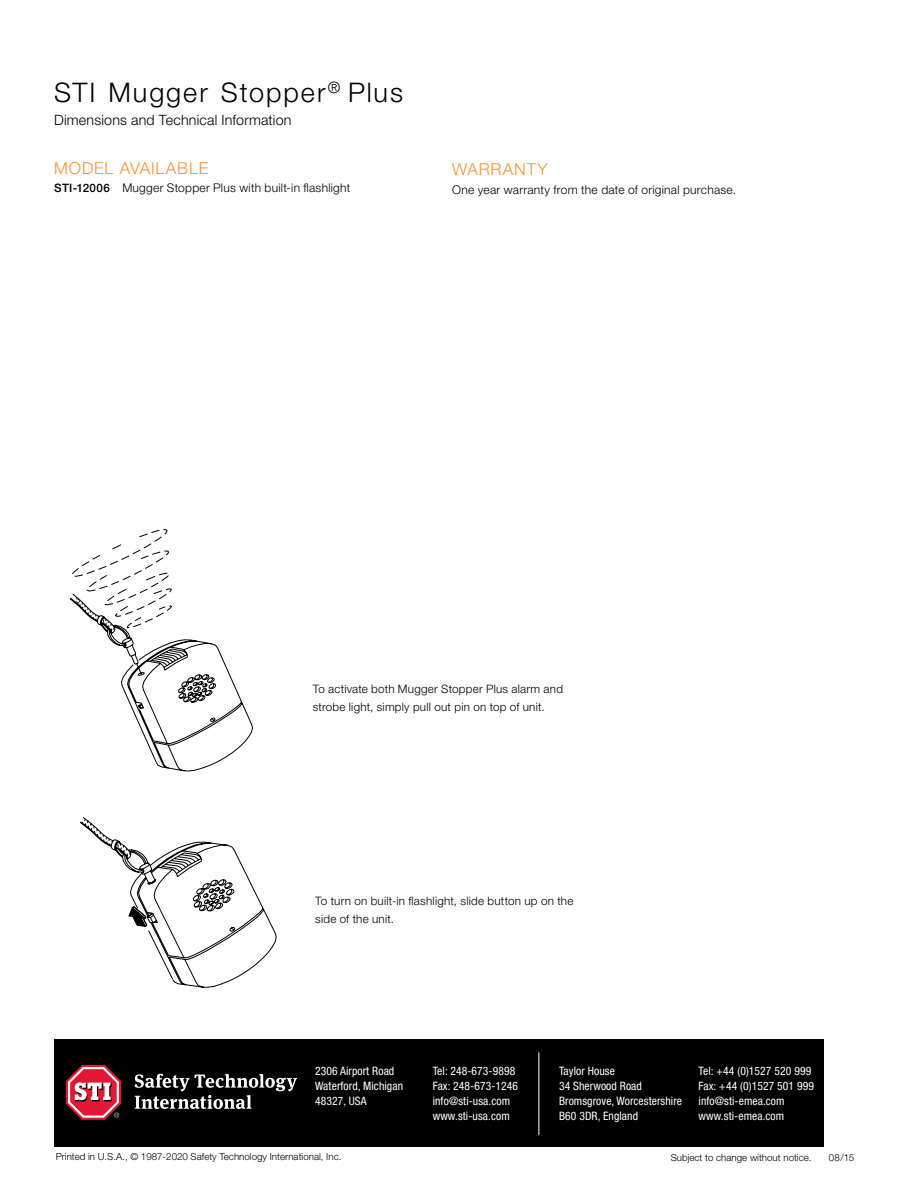
<style>
.page{position:relative;width:918px;height:1188px;background:#fff}
.page>*{position:absolute;margin:0;border:0;box-sizing:border-box;transform-origin:0 0}
.t1{font:300 27px "Helvetica Neue";letter-spacing:.07em;color:#000}
.t2{font:300 16.5px "Helvetica Neue";letter-spacing:.065em;color:#f79239}
.t3{font:300 14.25px "Helvetica Neue";letter-spacing:.015em;color:#000}
.t4{font:300 12px "Helvetica Neue";letter-spacing:.02em;color:#000}
.t5{font:condensed 11.7px/15px "Helvetica Neue";letter-spacing:.01em;color:#fff}
.t6{font:300 11.7px/18px "Helvetica Neue";letter-spacing:.02em;color:#000}
.t7{font:300 9.75px "Helvetica Neue";color:#000}
.s1{font-weight:500;font-size:11.7px}
</style>
<div class="page">
<div style="left:54px;top:1040px;width:770px;height:108px;background:#000"></div>
<hr style="left:538px;top:1052px;width:1px;height:83px;background:#fff">
<svg style="left:135px;top:1074px;width:162px;height:35px"></svg>
<svg style="left:66px;top:1065px;width:55px;height:55px"></svg>
<svg style="left:70px;top:570px;width:183px;height:201px"></svg>
<svg style="left:75px;top:529px;width:178px;height:103px"></svg>
<svg style="left:80px;top:817px;width:197px;height:171px"></svg>
<h1 class="t1" style="left:54px;top:76px;width:351px">STI Mugger Stopper<sup>®</sup> Plus</h1>
<p class="t3" style="left:54px;top:112px;width:239px">Dimensions and Technical Information</p>
<h2 class="t2" style="left:54px;top:158px;width:14px">mode</h2>
<h2 class="t2" style="left:105px;top:158px;width:25px">l avai</h2>
<h2 class="t2" style="left:156px;top:158px;width:53px">lab le</h2>
<p class="t4" style="left:54px;top:181px;width:298px"><span class="s1">STI-12006</span> Mugger Stopper Plus with built-in flashlight</p>
<h2 class="t2" style="left:452px;top:159px;width:63px">warranty</h2>
<p class="t4" style="left:452px;top:182px;width:285px">One year warranty from the date of original purchase.</p>
<p class="t6" style="left:313px;top:680px;width:252px">To activate both Mugger Stopper Plus alarm and strobe light, simply pull out pin on top of unit.</p>
<p class="t6" style="left:315px;top:892px;width:260px">To turn on built-in flashlight, slide button up on the side of the unit.</p>
<p class="t5" style="left:315px;top:1063px;width:90px">2306 Airport Road<br>Waterford, Michigan<br>48327, USA</p>
<p class="t5" style="left:433px;top:1063px;width:87px">Tel: 248-673-9898<br>Fax: 248-673-1246 info@sti-usa.com www.sti-usa.com</p>
<p class="t5" style="left:559px;top:1063px;width:125px">Taylor House<br>34 Sherwood Road<br>Bromsgrove, Worcestershire<br>B60 3DR, England</p>
<p class="t5" style="left:699px;top:1063px;width:117px">Tel: +44 (0)1527 520 999<br>Fax: +44 (0)1527 501 999 info@sti-emea.com www.sti-emea.com</p>
<p class="t7" style="left:671px;top:1151px;width:142px">Subject to change without notice.</p>
<p class="t7" style="left:829px;top:1151px;width:27px">08/15</p>
<p class="t7" style="left:56px;top:1150px;width:287px">Printed in U.S.A., © 1987-2020 Safety Technology International, Inc.</p>
</div>
